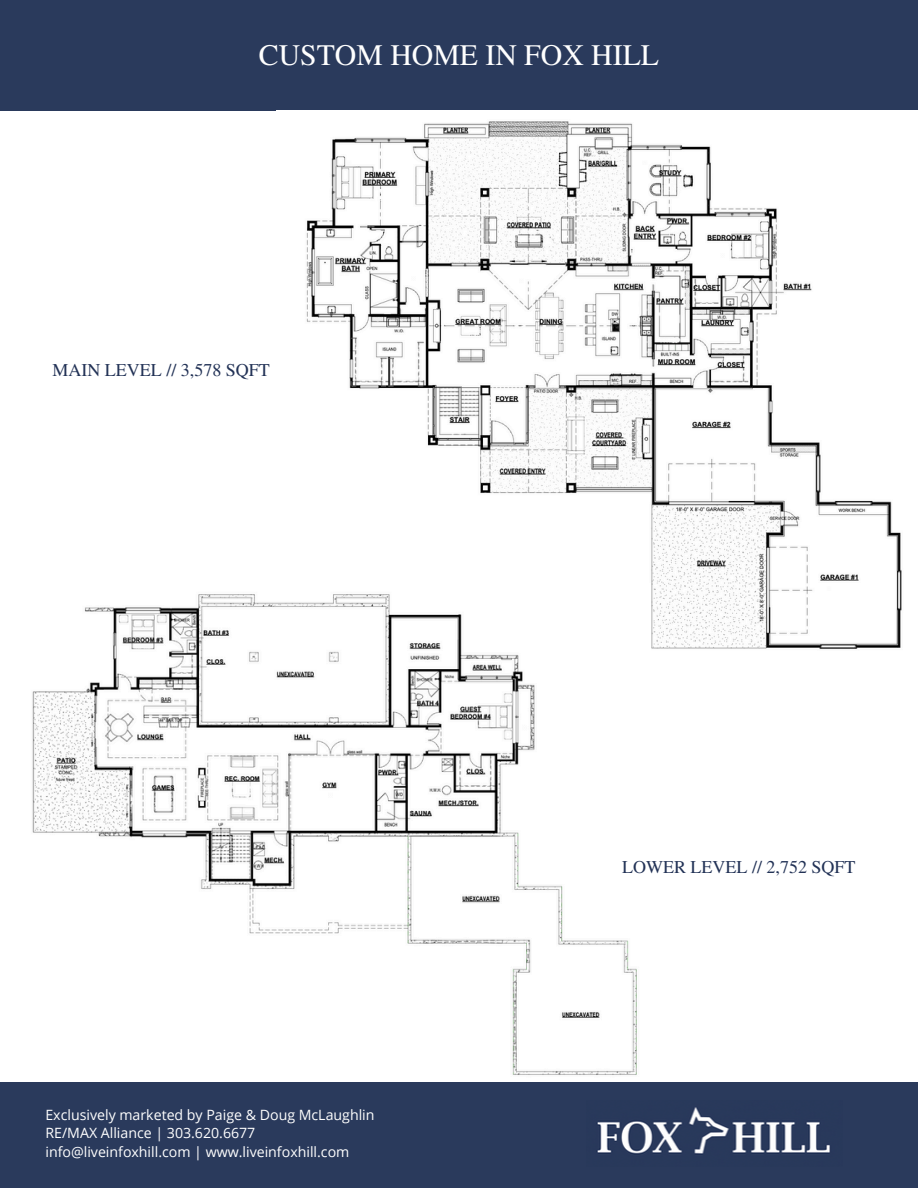
<style>
.page{position:relative;width:918px;height:1188px;background:#fff}
.page>*{position:absolute;margin:0;border:0;box-sizing:border-box;transform-origin:0 0}
.t1{font:29.7px "Te X Gyre Termes";color:#fff}
.t2{font:18px "Te X Gyre Termes";color:#223256}
.t3{font:14.1px "Open Sans";color:#fff}
</style>
<div class="page">
<div style="left:0;top:0;width:918px;height:110px;background:#2a3a5c"></div>
<div style="left:0;top:1082px;width:918px;height:106px;background:#2a3a5c"></div>
<img style="left:596px;top:1107px;width:234px;height:48px">
<img style="left:306px;top:121px;width:596px;height:528px">
<img style="left:32px;top:584px;width:618px;height:491px">
<h1 class="t1" style="left:259px;top:34px;width:402px">CUSTOM HOME IN FOX HILL</h1>
<p class="t2" style="left:52px;top:357px;width:219px">MAIN LEVEL // 3,578 SQFT</p>
<p class="t3" style="left:45px;top:1105px;width:331px">Exclusively marketed by Paige &amp; Doug McLaughlin</p>
<h2 class="t3" style="left:45px;top:1123px;width:211px">RE/MAX Alliance | 303.620.6677</h2>
<p class="t3" style="left:45px;top:1142px;width:305px">info@liveinfoxhill.com | www.liveinfoxhill.com</p>
<h2 class="t2" style="left:622px;top:854px;width:235px">LOWER LEVEL // 2,752 SQFT</h2>
</div>
